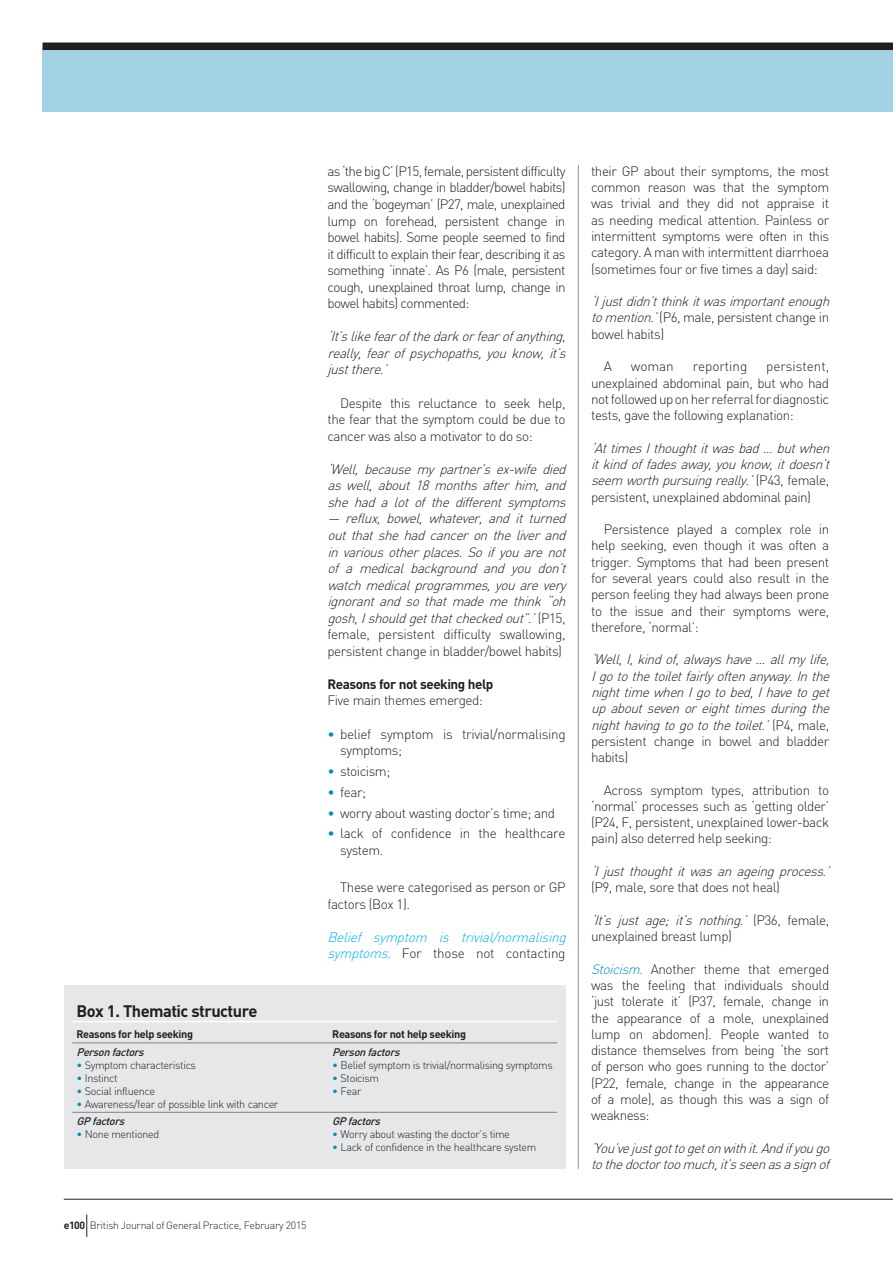
<style>
.page{position:relative;width:893px;height:1263px;background:#fff}
.page>*{position:absolute;margin:0;border:0;box-sizing:border-box;transform-origin:0 0}
.t1{font:700 16.5px "DIN";letter-spacing:-.035em;color:#231f20}
.t2{font:300 13.5px/16.4px "DIN";letter-spacing:-.035em;color:#231f20;text-align:justify}
.t3{font:italic 300 13.5px/16.5px "DIN";letter-spacing:-.035em;color:#231f20}
.t4{font:italic 300 13.5px/16.5px "DIN";color:#00aeef}
.t5{font:700 13.5px "DIN";letter-spacing:-.035em;color:#231f20}
.t6{font:300 13.5px "DIN";letter-spacing:-.005em;color:#231f20}
.t7{font:300 10.8px/17.2px "DIN";letter-spacing:-.035em;color:#231f20}
.t8{font:700 10.8px "DIN";letter-spacing:-.035em;color:#231f20}
.t9{font:italic 500 10.8px "DIN";color:#231f20}
.t10{font:300 10.5px "DIN";letter-spacing:-.025em;color:#231f20}
.s1{font-style:normal}
.s2{color:#008fb3}
.s3{font-style:normal;color:#231f20}
.s4{font-weight:500;font-style:italic}
.s5{font-weight:700}
.s6{font-style:italic}
.s7{font-style:italic;color:#008fb3}
</style>
<div class="page">
<div style="left:43px;top:48px;width:850px;height:64px;background:#a2d2e3"></div>
<div style="left:43px;top:43px;width:850px;height:7px;background:#231f20"></div>
<svg style="left:86px;top:1214px;width:1px;height:23px"></svg>
<hr style="left:64px;top:1199px;width:829px;height:1px;background:#231f20">
<hr style="left:578px;top:165px;width:1px;height:1004px;background:#939598">
<div style="left:64px;top:985px;width:502px;height:184px;background:#e6e7e9"></div>
<hr style="left:72px;top:1021px;width:485px;height:1px;background:#fff">
<hr style="left:72px;top:1042px;width:485px;height:1px;background:#808285">
<hr style="left:72px;top:1112px;width:485px;height:1px;background:#808285">
<p class="t2" style="left:327px;top:163px;width:240px">as ‘the big C’ (P15, female, persistent difficulty swallowing, change in bladder/bowel habits) and the ‘bogeyman’ (P27, male, unexplained lump on forehead, persistent change in bowel habits). Some people seemed to find it difficult to explain their fear, describing it as something ‘innate’. As P6 (male, persistent cough, unexplained throat lump, change in bowel habits) commented:</p>
<p class="t3" style="left:327px;top:328px;width:244px;text-align:justify">‘It’slikefearofthedarkorfearofanything, really,fearofpsychopaths,youknow,it’s justthere.’</p>
<p class="t2" style="left:327px;top:394px;width:240px;text-indent:13px">Despite this reluctance to seek help, the fear that the symptom could be due to cancer was also a motivator to do so:</p>
<p class="t3" style="left:327px;top:460px;width:244px;text-align:justify">‘Well, because my partner’s ex-wife died as well, about 18 months after him, and she had a lot of the different symptoms</p>
<p class="t3" style="left:327px;top:510px;width:244px">— reflux, bowel, whatever, and it turned out that she had cancer on the liver and invariousotherplaces.Soifyouarenot of a medical background and you don’t watchmedicalprogrammes,youarevery ignorant and so that made me think “oh gosh,Ishouldgetthatcheckedout”.’<span class="s1">( P 1 5 , female, persistent difficulty swallowing, persistent change in bladder/bowel habits)</span></p>
<p class="t5" style="left:327px;top:675px;width:168px">Reasons for not seeking help</p>
<p class="t2" style="left:327px;top:692px;width:157px">Five main themes emerged:</p>
<p class="t2" style="left:340px;top:725px;width:227px;text-indent:-13px"><span class="s2">•</span> belief symptom is trivial/normalising symptoms;</p>
<p class="t2" style="left:327px;top:763px;width:64px"><span class="s2">•</span> stoicism;</p>
<p class="t2" style="left:327px;top:783px;width:40px"><span class="s2">•</span> fear;</p>
<p class="t2" style="left:327px;top:804px;width:229px"><span class="s2">•</span> worry about wasting doctor’s time; and</p>
<p class="t2" style="left:340px;top:825px;width:227px;text-indent:-13px"><span class="s2">•</span> lack of confidence in the healthcare system.</p>
<p class="t2" style="left:327px;top:879px;width:240px;text-indent:13px">These were categorised as person or GP factors (Box 1).</p>
<p class="t4" style="left:327px;top:928px;width:244px">Belief symptom is trivial/normalising symptoms. <span class="s3">For those not contacting</span></p>
<p class="t1" style="left:77px;top:1000px;width:183px">Box 1. Thematic structure</p>
<p class="t8" style="left:77px;top:1027px;width:118px">Reasons for help seeking</p>
<p class="t8" style="left:332px;top:1027px;width:135px">Reasons for not help seeking</p>
<p class="t9" style="left:77px;top:1045px;width:72px">Personfactors</p>
<p class="t9" style="left:332px;top:1045px;width:72px">Personfactors</p>
<p class="t7" style="left:77px;top:1056px;width:121px"><span class="s2">•</span> Symptom characteristics</p>
<p class="t7" style="left:332px;top:1056px;width:222px"><span class="s2">•</span> Belief symptom is trivial/normalising symptoms</p>
<p class="t7" style="left:77px;top:1069px;width:43px"><span class="s2">•</span> Instinct</p>
<p class="t7" style="left:332px;top:1069px;width:48px"><span class="s2">•</span> Stoicism</p>
<p class="t7" style="left:77px;top:1082px;width:80px"><span class="s2">•</span> Social influence</p>
<p class="t7" style="left:332px;top:1082px;width:31px"><span class="s2">•</span> Fear</p>
<p class="t7" style="left:77px;top:1095px;width:203px"><span class="s2">•</span> Awareness/fear of possible link with cancer<br><span class="s4">GPfactors</span></p>
<p class="t9" style="left:332px;top:1114px;width:53px">GPfactors</p>
<p class="t7" style="left:77px;top:1125px;width:84px"><span class="s2">•</span> None mentioned</p>
<p class="t7" style="left:332px;top:1125px;width:179px"><span class="s2">•</span> Worry about wasting the doctor’s time</p>
<p class="t7" style="left:332px;top:1138px;width:206px"><span class="s2">•</span> Lack of confidence in the healthcare system</p>
<p class="t10" style="left:64px;top:1219px;width:244px"><span class="s5">e100</span> British Journal of General Practice, February 2015</p>
<p class="t2" style="left:591px;top:163px;width:240px">their GP about their symptoms, the most common reason was that the symptom was trivial and they did not appraise it as needing medical attention. Painless or intermittent symptoms were often in this category. A man with intermittent diarrhoea (sometimes four or five times a day) said:</p>
<p class="t3" style="left:591px;top:293px;width:244px">‘Ijustdidn’tthinkitwasimportantenough tomention.’<span class="s1">(P6, male, persistent change in bowel habits)</span></p>
<p class="t2" style="left:604px;top:358px;width:10px">A</p>
<p class="t2" style="left:631px;top:358px;width:45px">woman</p>
<p class="t6" style="left:693px;top:358px;width:56px">reporting</p>
<p class="t2" style="left:591px;top:358px;width:240px;text-indent:175px">persistent, unexplained abdominal pain, but who had not followed up on her referral for diagnostic tests, gave the following explanation:</p>
<p class="t3" style="left:591px;top:439px;width:244px">‘AttimesIthoughtitwasbad… butwhen itkindoffadesaway,youknow,itdoesn’t seem worthpursuingreally.’<span class="s1">( P 4 3 , f e m a l e , persistent, unexplained abdominal pain)</span></p>
<p class="t2" style="left:591px;top:521px;width:240px;text-indent:13px">Persistence played a complex role in help seeking, even though it was often a trigger. Symptoms that had been present for several years could also result in the person feeling they had always been prone to the issue and their symptoms were, therefore, ‘normal’:</p>
<p class="t3" style="left:591px;top:651px;width:244px">‘Well,I,kindof,alwayshave… allmylife, Igotothetoiletfairlyoftenanyway.Inthe nighttimewhenIgotobed,Ihavetoget upaboutsevenoreighttimesduringthe nighthavingtogotothetoilet.’<span class="s1">( P 4 , m a l e , persistent change in bowel and bladder habits)</span></p>
<p class="t2" style="left:591px;top:781px;width:240px;text-indent:13px">Across symptom types, attribution to ‘normal’ processes such as ‘getting older’ (P24, F, persistent, unexplained lower-back pain) also deterred help seeking:</p>
<p class="t3" style="left:591px;top:863px;width:244px">‘I just thought it was an ageing process.’</p>
<p class="t2" style="left:591px;top:879px;width:191px">(P9, male, sore that does not heal)</p>
<p class="t2" style="left:591px;top:912px;width:240px"><span class="s6">‘It’s just age; it’s nothing.’</span> ( P 3 6 , f e m a l e , unexplained breast lump)</p>
<p class="t2" style="left:591px;top:960px;width:240px"><span class="s7">Stoicism.</span> Another theme that emerged was the feeling that individuals should ‘just tolerate it’ (P37, female, change in the appearance of a mole, unexplained lump on abdomen). People wanted to distance themselves from being ‘the sort of person who goes running to the doctor’ (P22, female, change in the appearance of a mole), as though this was a sign of weakness:</p>
<p class="t3" style="left:591px;top:1140px;width:244px">‘You’vejustgottogetonwithit.Andifyougo tothedoctortoomuch,it’sseenasasignof</p>
</div>
